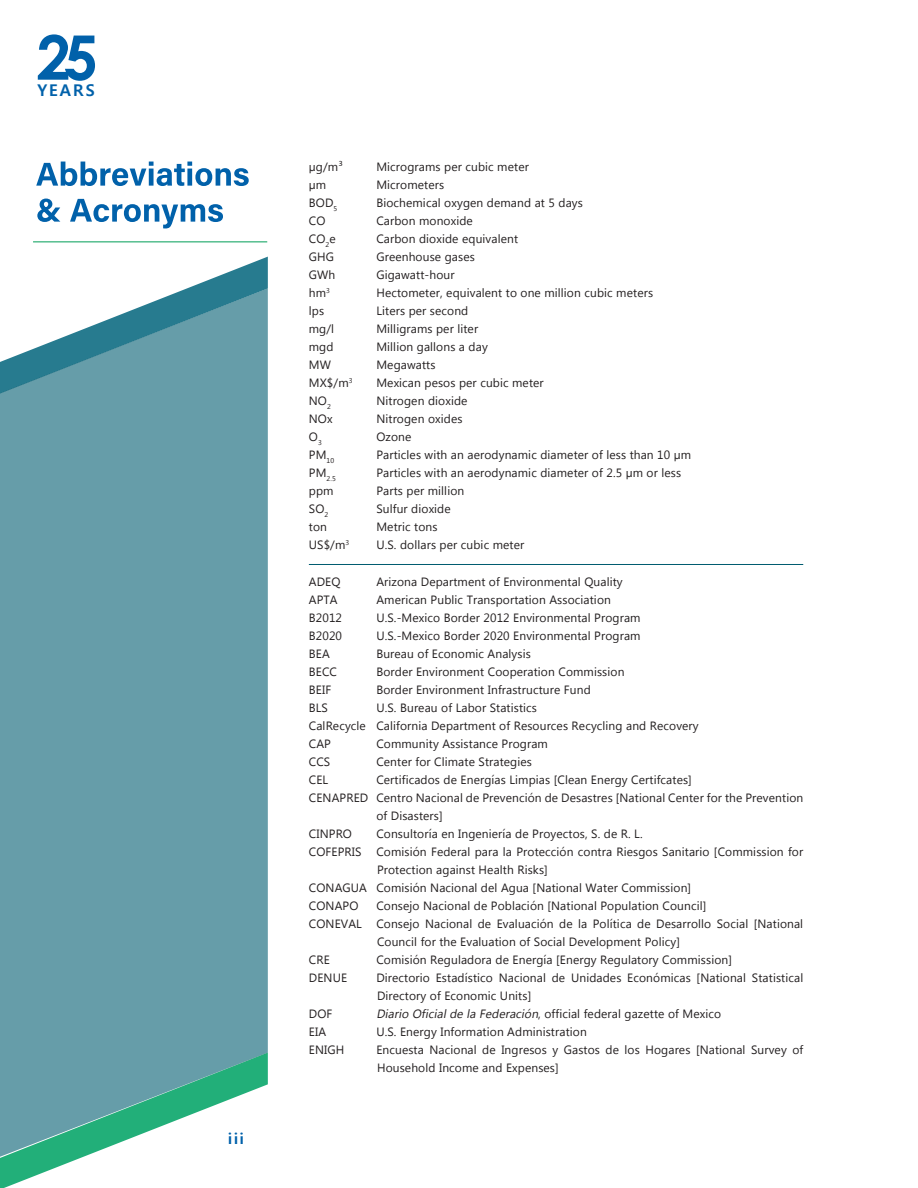
<style>
.page{position:relative;width:918px;height:1188px;background:#fff}
.page>*{position:absolute;margin:0;border:0;box-sizing:border-box;transform-origin:0 0}
.t1{font:700 61.5px "Century Gothic";color:#0161aa}
.t2{font:700 16.2px "Malgun Gothic";letter-spacing:.12em;color:#0161aa}
.t3{font:700 15px "Malgun Gothic";color:#0161aa}
.t4{font:12px/18px "Microsoft New Tai Lue";letter-spacing:.01em;color:#231f20}
.t5{font:7.05px "Microsoft New Tai Lue";color:#231f20}
.s1{font-style:italic}
</style>
<div class="page">
<svg style="left:37px;top:199px;width:186px;height:29px"></svg>
<svg style="left:36px;top:162px;width:213px;height:24px"></svg>
<hr style="left:309px;top:564px;width:494px;height:1px;background:#005c70">
<hr style="left:33px;top:241px;width:234px;height:1px;background:#009e57">
<div style="left:0;top:397px;width:268px;height:656px;background:#669da9"></div>
<svg style="left:0;top:1053px;width:268px;height:135px"></svg>
<svg style="left:0;top:257px;width:268px;height:140px"></svg>
<p class="t1" style="left:36px;top:11px;width:63px">25</p>
<p class="t2" style="left:37px;top:81px;width:59px">YEARS</p>
<p class="t3" style="left:228px;top:1130px;width:17px">iii</p>
<p class="t4" style="left:309px;top:159px;width:35px">µg/m³</p>
<p class="t4" style="left:376px;top:159px;width:154px">Micrograms per cubic meter</p>
<p class="t4" style="left:309px;top:177px;width:19px">µm</p>
<p class="t4" style="left:376px;top:177px;width:69px">Micrometers</p>
<p class="t4" style="left:309px;top:195px;width:30px">BOD<sub>5</sub></p>
<p class="t4" style="left:376px;top:195px;width:208px">Biochemical oxygen demand at 5 days</p>
<p class="t4" style="left:309px;top:213px;width:18px">CO</p>
<p class="t4" style="left:376px;top:213px;width:98px">Carbon monoxide</p>
<p class="t4" style="left:309px;top:231px;width:28px">CO<sub>2</sub>e</p>
<p class="t4" style="left:376px;top:231px;width:143px">Carbon dioxide equivalent</p>
<p class="t4" style="left:309px;top:249px;width:27px">GHG</p>
<p class="t4" style="left:376px;top:249px;width:100px">Greenhouse gases</p>
<p class="t4" style="left:309px;top:267px;width:28px">GWh</p>
<p class="t4" style="left:376px;top:267px;width:80px">Gigawatt-hour</p>
<p class="t4" style="left:309px;top:285px;width:23px">hm<sup>3</sup></p>
<p class="t4" style="left:376px;top:285px;width:278px">Hectometer, equivalent to one million cubic meters</p>
<p class="t4" style="left:309px;top:303px;width:17px">lps</p>
<p class="t4" style="left:376px;top:303px;width:93px">Liters per second</p>
<p class="t4" style="left:309px;top:321px;width:27px">mg/l</p>
<p class="t4" style="left:376px;top:321px;width:103px">Milligrams per liter</p>
<p class="t4" style="left:309px;top:339px;width:26px">mgd</p>
<p class="t4" style="left:376px;top:339px;width:113px">Million gallons a day</p>
<p class="t4" style="left:309px;top:357px;width:24px">MW</p>
<p class="t4" style="left:376px;top:357px;width:61px">Megawatts</p>
<p class="t4" style="left:309px;top:375px;width:45px">MX$/m<sup>3</sup></p>
<p class="t4" style="left:376px;top:375px;width:169px">Mexican pesos per cubic meter</p>
<p class="t4" style="left:309px;top:393px;width:24px">NO<sub>2</sub></p>
<p class="t4" style="left:376px;top:393px;width:93px">Nitrogen dioxide</p>
<p class="t4" style="left:309px;top:411px;width:25px">NOx</p>
<p class="t4" style="left:376px;top:411px;width:88px">Nitrogen oxides</p>
<p class="t4" style="left:309px;top:429px;width:14px">O<sub>3</sub></p>
<p class="t4" style="left:376px;top:429px;width:37px">Ozone</p>
<p class="t4" style="left:309px;top:447px;width:27px">PM<sub>10</sub></p>
<p class="t4" style="left:376px;top:447px;width:316px">Particles with an aerodynamic diameter of less than 10 µm</p>
<p class="t5" style="left:309px;top:474px;width:28px"><sup>PM</sup>2.5</p>
<p class="t4" style="left:376px;top:465px;width:306px">Particles with an aerodynamic diameter of 2.5 µm or less</p>
<p class="t4" style="left:309px;top:483px;width:26px">ppm</p>
<p class="t4" style="left:376px;top:483px;width:89px">Parts per million</p>
<p class="t4" style="left:309px;top:501px;width:21px">SO<sub>2</sub></p>
<p class="t4" style="left:376px;top:501px;width:76px">Sulfur dioxide</p>
<p class="t4" style="left:309px;top:519px;width:20px">ton</p>
<p class="t4" style="left:376px;top:519px;width:63px">Metric tons</p>
<p class="t4" style="left:309px;top:537px;width:42px">US$/m<sup>3</sup></p>
<p class="t4" style="left:376px;top:537px;width:149px">U.S. dollars per cubic meter</p>
<p class="t4" style="left:309px;top:574px;width:33px">ADEQ</p>
<p class="t4" style="left:376px;top:574px;width:248px">Arizona Department of Environmental Quality</p>
<p class="t4" style="left:309px;top:592px;width:30px">APTA</p>
<p class="t4" style="left:376px;top:592px;width:236px">American Public Transportation Association</p>
<p class="t4" style="left:309px;top:610px;width:35px">B2012</p>
<p class="t4" style="left:376px;top:610px;width:266px">U.S.-Mexico Border 2012 Environmental Program</p>
<p class="t4" style="left:309px;top:628px;width:35px">B2020</p>
<p class="t4" style="left:376px;top:628px;width:266px">U.S.-Mexico Border 2020 Environmental Program</p>
<p class="t4" style="left:309px;top:646px;width:22px">BEA</p>
<p class="t4" style="left:376px;top:646px;width:156px">Bureau of Economic Analysis</p>
<p class="t4" style="left:309px;top:664px;width:30px">BECC</p>
<p class="t4" style="left:376px;top:664px;width:250px">Border Environment Cooperation Commission</p>
<p class="t4" style="left:309px;top:682px;width:24px">BEIF</p>
<p class="t4" style="left:376px;top:682px;width:216px">Border Environment Infrastructure Fund</p>
<p class="t4" style="left:309px;top:700px;width:21px">BLS</p>
<p class="t4" style="left:376px;top:700px;width:162px">U.S. Bureau of Labor Statistics</p>
<p class="t4" style="left:309px;top:718px;width:391px">CalRecycle California Department of Resources Recycling and Recovery</p>
<p class="t4" style="left:309px;top:736px;width:24px">CAP</p>
<p class="t4" style="left:376px;top:736px;width:173px">Community Assistance Program</p>
<p class="t4" style="left:309px;top:754px;width:23px">CCS</p>
<p class="t4" style="left:376px;top:754px;width:157px">Center for Climate Strategies</p>
<p class="t4" style="left:309px;top:772px;width:21px">CEL</p>
<p class="t4" style="left:376px;top:772px;width:317px">Certificados de Energías Limpias [Clean Energy Certifcates]</p>
<p class="t4" style="left:376px;top:790px;width:428px;text-indent:-68px">CENAPRED Centro Nacional de Prevención de Desastres [National Center for the Prevention of Disasters]</p>
<p class="t4" style="left:309px;top:826px;width:45px">CINPRO</p>
<p class="t4" style="left:376px;top:826px;width:268px">Consultoría en Ingeniería de Proyectos, S. de R. L.</p>
<p class="t4" style="left:377px;top:844px;width:428px;text-indent:-68px">COFEPRIS Comisión Federal para la Protección contra Riesgos Sanitario [Commission for<br>Protection against Health Risks]</p>
<p class="t4" style="left:309px;top:880px;width:384px">CONAGUA Comisión Nacional del Agua [National Water Commission]</p>
<p class="t4" style="left:309px;top:898px;width:51px">CONAPO</p>
<p class="t4" style="left:376px;top:898px;width:331px">Consejo Nacional de Población [National Population Council]</p>
<p class="t4" style="left:377px;top:916px;width:428px;text-indent:-68px">CONEVAL Consejo Nacional de Evaluación de la Política de Desarrollo Social [National<br>Council for the Evaluation of Social Development Policy]</p>
<p class="t4" style="left:309px;top:952px;width:22px">CRE</p>
<p class="t4" style="left:376px;top:952px;width:357px">Comisión Reguladora de Energía [Energy Regulatory Commission]</p>
<p class="t4" style="left:309px;top:970px;width:40px">DENUE</p>
<p class="t4" style="left:376px;top:970px;width:428px">Directorio Estadístico Nacional de Unidades Económicas [National Statistical<br>Directory of Economic Units]</p>
<p class="t4" style="left:309px;top:1006px;width:25px">DOF</p>
<p class="t4" style="left:376px;top:1006px;width:346px"><span class="s1">Diario Oficial de la Federación</span>, official federal gazette of Mexico</p>
<p class="t4" style="left:309px;top:1024px;width:19px">EIA</p>
<p class="t4" style="left:376px;top:1024px;width:212px">U.S. Energy Information Administration</p>
<p class="t4" style="left:309px;top:1042px;width:37px">ENIGH</p>
<p class="t4" style="left:376px;top:1042px;width:428px">Encuesta Nacional de Ingresos y Gastos de los Hogares [National Survey of<br>Household Income and Expenses]</p>
</div>
